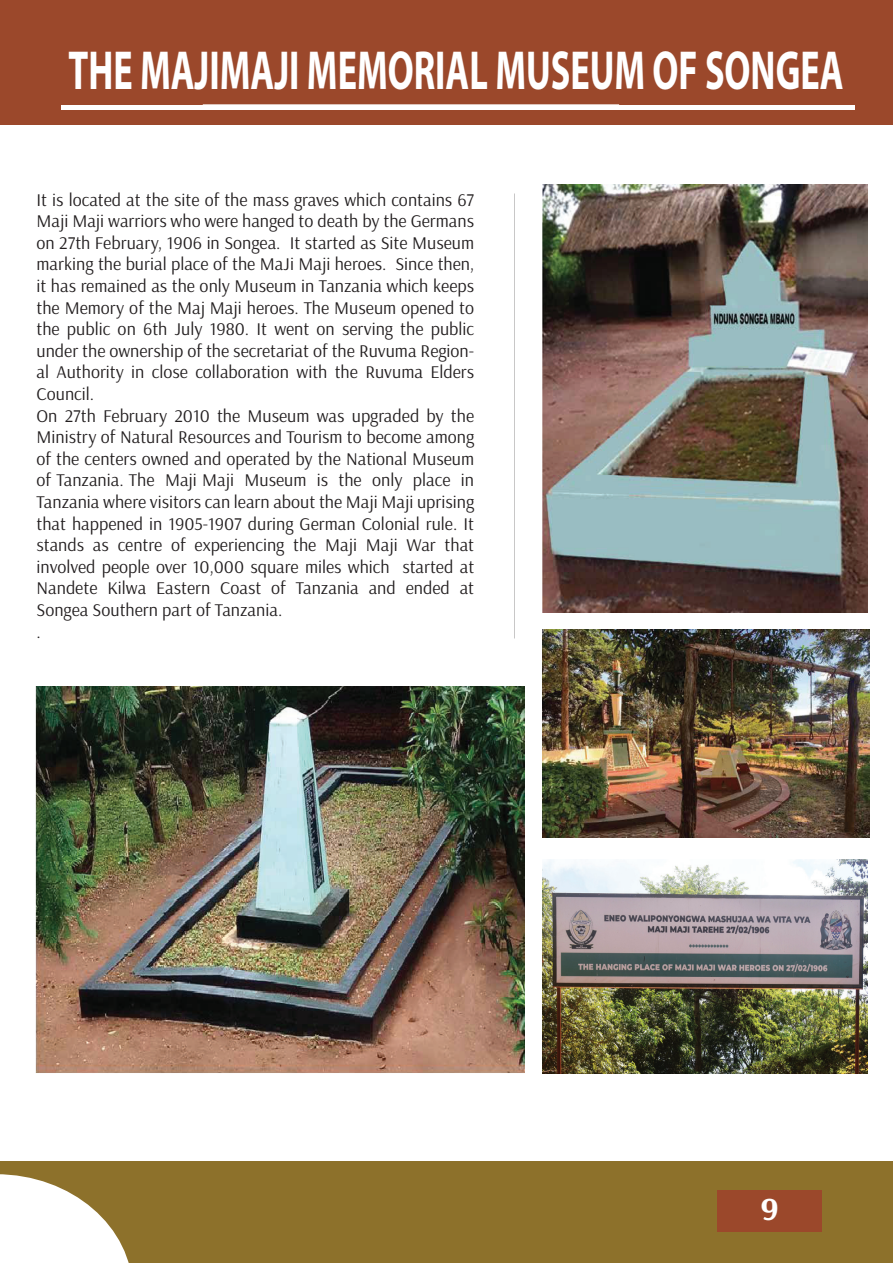
<style>
.page{position:relative;width:893px;height:1263px;background:#fff}
.page>*{position:absolute;margin:0;border:0;box-sizing:border-box;transform-origin:0 0}
.t1{font:700 55.35px "Myriad Pro";color:#fff;scale:.66 1}
.t2{font:700 32.4px "Arsenal";color:#fff;scale:1.08 1}
.t3{font:18px/21.6px "Arsenal";color:#231f20}
</style>
<div class="page">
<div style="left:0;top:1162px;width:893px;height:101px;background:#8d712b"></div>
<div style="left:717px;top:1190px;width:105px;height:42px;background:#9b482b"></div>
<svg style="left:0;top:1174px;width:129px;height:89px"></svg>
<div style="left:0;top:0;width:893px;height:124px;background:#9b482b"></div>
<hr style="left:203px;top:104px;width:416px;height:2px;background:#fff">
<div style="left:61px;top:105px;width:793px;height:5px;background:#fff"></div>
<img style="left:36px;top:687px;width:488px;height:386px">
<img style="left:543px;top:629px;width:326px;height:209px">
<img style="left:543px;top:184px;width:325px;height:429px">
<img style="left:543px;top:860px;width:325px;height:213px">
<h1 class="t1" style="left:68px;top:34px;width:1176px">THE MAJIMAJI MEMORIAL MUSEUM OF SONGEA</h1>
<p class="t3" style="left:37px;top:189px;width:439px">It is located at the site of the mass graves which contains 67<br>Maji Maji warriors who were hanged to death by the Germans on 27th February, 1906 in Songea. It started as Site Museum marking the burial place of the MaJi Maji heroes. Since then, it has remained as the only Museum in Tanzania which keeps the Memory of the Maj Maji heroes. The Museum opened to the public on 6th July 1980. It went on serving the public under the ownership of the secretariat of the Ruvuma Region&shy;al Authority in close collaboration with the Ruvuma Elders Council.<br>On 27th February 2010 the Museum was upgraded by the Ministry of Natural Resources and Tourism to become among of the centers owned and operated by the National Museum of Tanzania. The Maji Maji Museum is the only place in Tanzania where visitors can learn about the Maji Maji uprising that happened in 1905-1907 during German Colonial rule. It stands as centre of experiencing the Maji Maji War that involved people over 10,000 square miles which started at Nandete Kilwa Eastern Coast of Tanzania and ended at Songea Southern part of Tanzania.<br>.</p>
<h2 class="t2" style="left:760px;top:1189px;width:19px">9</h2>
</div>
